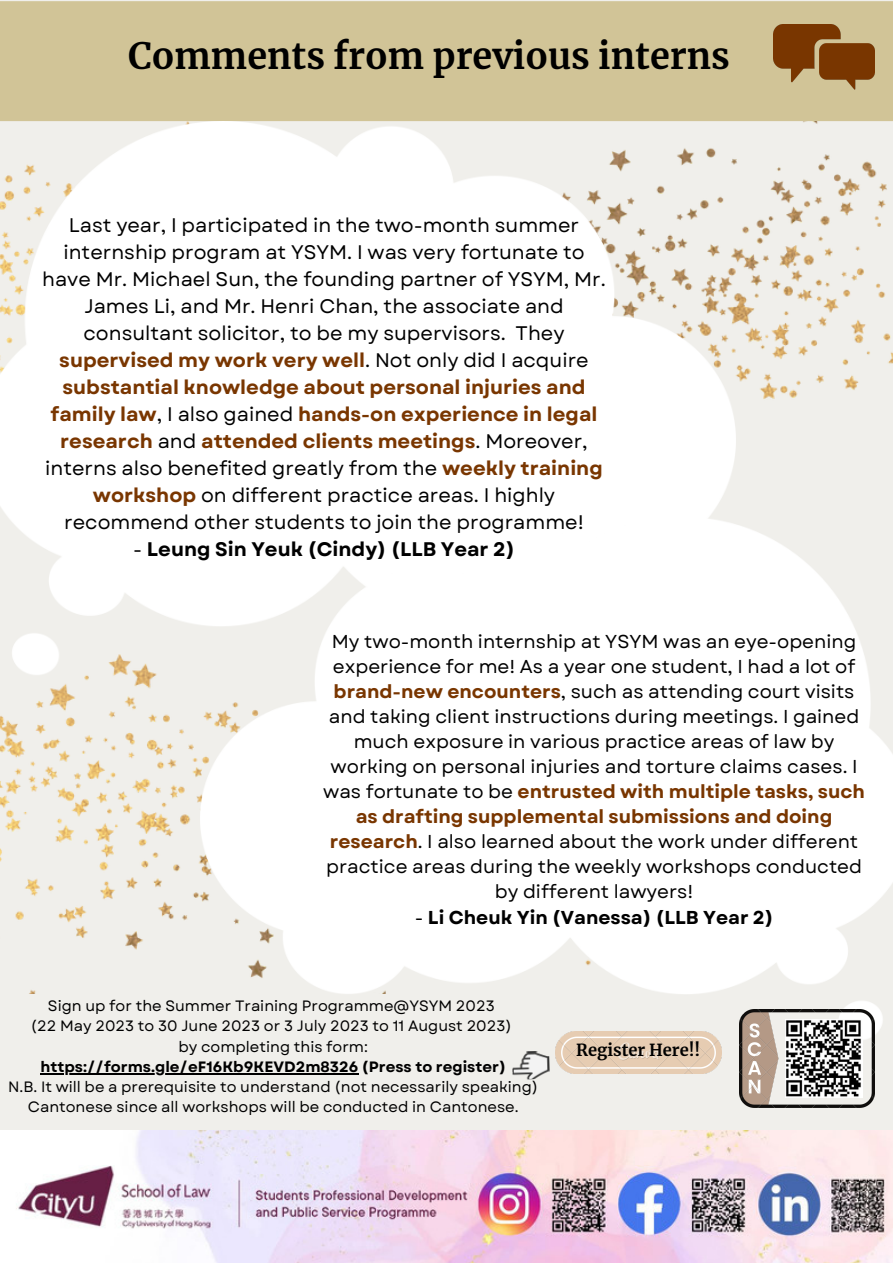
<style>
.page{position:relative;width:893px;height:1264px;background:#fff}
.page>*{position:absolute;margin:0;border:0;box-sizing:border-box;transform-origin:0 0}
.t1{font:700 36px "Merriweather";color:#000}
.t2{font:19.65px/27px "Garet";color:#000;text-align:center}
.t3{font:700 19.65px "Garet";color:#000}
.t4{font:18.6px/25px "Garet";color:#000;text-align:center}
.t5{font:700 18.6px "Garet";color:#000}
.t6{font:700 16.5px "Merriweather";color:#000}
.t7{font:15px/20.2px "Garet";color:#000;text-align:center}
.t8{font:700 15px "Garet";color:#000}
.s1{font-weight:700;color:#793600}
.s2{font-weight:400}
</style>
<div class="page">
<div style="left:0;top:0;width:892px;height:1262px;background:#f0efeb"></div>
<img style="left:0;top:679px;width:200px;height:314px">
<img style="left:0;top:1130px;width:892px;height:132px">
<div style="left:0;top:1px;width:892px;height:120px;background:#d1c497"></div>
<img style="left:773px;top:24px;width:101px;height:66px">
<img style="left:736px;top:121px;width:156px;height:278px">
<img style="left:0;top:121px;width:736px;height:558px">
<img style="left:200px;top:517px;width:692px;height:526px">
<img style="left:739px;top:1009px;width:135px;height:98px">
<img style="left:785px;top:1019px;width:77px;height:78px">
<hr style="left:40px;top:1073px;width:318px;height:1px;background:#000">
<img style="left:556px;top:1031px;width:165px;height:42px">
<img style="left:512px;top:1051px;width:37px;height:28px">
<h1 class="t1" style="left:128px;top:34px;width:603px">Comments from previous interns</h1>
<p class="t2" style="left:42px;top:212px;width:565px">Last year, I participated in the two-month summer internship program at YSYM. I was very fortunate to have Mr. Michael Sun, the founding partner of YSYM, Mr.<br>James Li, and Mr. Henri Chan, the associate and consultant solicitor, to be my supervisors. They <span class="s1">supervised my work very well</span>. Not only did I acquire <span class="s1">substantial knowledge about personal injuries and family law</span>, I also gained <span class="s1">hands-on experience in legal research</span> and <span class="s1">attended clients meetings</span>. Moreover, interns also benefited greatly from the <span class="s1">weekly training workshop</span> on different practice areas. I highly recommend other students to join the programme!</p>
<p class="t3" style="left:133px;top:535px;width:383px"><span class="s2">-</span> Leung Sin Yeuk (Cindy) (LLB Year 2)</p>
<p class="t4" style="left:323px;top:628px;width:543px">My two-month internship at YSYM was an eye-opening experience for me! As a year one student, I had a lot of <span class="s1">brand-new encounters</span>, such as attending court visits and taking client instructions during meetings. I gained much exposure in various practice areas of law by working on personal injuries and torture claims cases. I was fortunate to be <span class="s1">entrusted with multiple tasks, such as drafting supplemental submissions and doing research</span>. I also learned about the work under different practice areas during the weekly workshops conducted by different lawyers!</p>
<p class="t5" style="left:415px;top:903px;width:360px"><span class="s2">-</span> Li Cheuk Yin (Vanessa) (LLB Year 2)</p>
<p class="t7" style="left:31px;top:995px;width:482px">Sign up for the Summer Training Programme@YSYM 2023<br>(22 May 2023 to 30 June 2023 or 3 July 2023 to 11 August 2023) by completing this form:</p>
<p class="t8" style="left:40px;top:1055px;width:467px">https://forms.gle/eF16Kb9KEVD2m8326 (Press to register)</p>
<p class="t7" style="left:8px;top:1076px;width:531px">N.B. It will be a prerequisite to understand (not necessarily speaking)<br>Cantonese since all workshops will be conducted in Cantonese.</p>
<p class="t6" style="left:576px;top:1039px;width:126px">Register Here!!</p>
</div>
